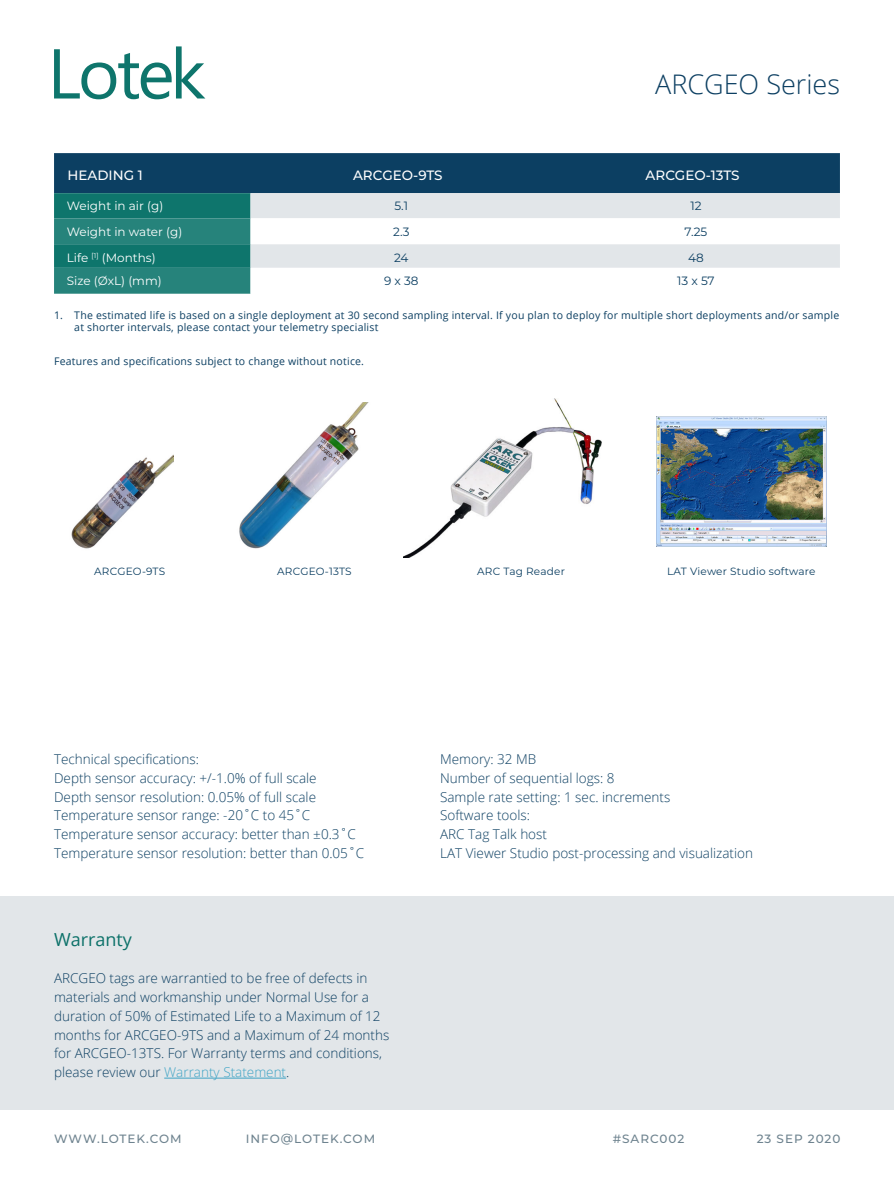
<style>
.page{position:relative;width:894px;height:1188px;background:#fff}
.page>*{position:absolute;margin:0;border:0;box-sizing:border-box;transform-origin:0 0}
.t1{font:300 27px "Open Sans";color:#0c3f62}
.Heading_3{font:18px "Open Sans";color:#0c7169}
.t2{font:300 13.5px/18.8px "Open Sans";color:#0c3f62}
.t3{font:500 13.5px "Montserrat";color:#fff}
.t4{font:12px "Montserrat";color:#fff}
.t5{font:500 12px "Montserrat";letter-spacing:.08em;color:#6e838f}
.t6{font:12px "Montserrat";color:#0c3f62}
.Fine_Print{font:10.5px/12.6px "Open Sans";letter-spacing:.02em;color:#0c3f62}
.t7{font:10.5px "Montserrat";letter-spacing:.02em;color:#0c3f62}
.s1{color:#3fa4c5}
</style>
<div class="page">
<div style="left:0;top:896px;width:893px;height:214px;background:#e2e6e9"></div>
<svg style="left:54px;top:46px;width:151px;height:53px"></svg>
<hr style="left:164px;top:1078px;width:122px;height:1px;background:#3fa4c5">
<svg style="left:54px;top:153px;width:785px;height:141px;background:#407785"></svg>
<svg style="left:250px;top:218px;width:589px;height:76px"></svg>
<img style="left:71px;top:454px;width:103px;height:95px">
<img style="left:239px;top:402px;width:130px;height:147px">
<img style="left:403px;top:398px;width:198px;height:160px">
<img style="left:656px;top:417px;width:170px;height:130px">
<p class="t1" style="left:655px;top:65px;width:186px">ARCGEO Series</p>
<p class="t3" style="left:68px;top:165px;width:77px">HEADING 1</p>
<p class="t3" style="left:353px;top:165px;width:91px">ARCGEO-9TS</p>
<p class="t3" style="left:645px;top:165px;width:95px">ARCGEO-13TS</p>
<p class="t4" style="left:67px;top:198px;width:98px">Weight in air (g)</p>
<p class="t6" style="left:394px;top:198px;width:15px">5.1</p>
<p class="t6" style="left:690px;top:198px;width:13px">12</p>
<p class="t4" style="left:67px;top:223px;width:117px">Weight in water (g)</p>
<p class="t6" style="left:393px;top:223px;width:18px">2.3</p>
<p class="t6" style="left:684px;top:223px;width:24px">7.25</p>
<p class="t4" style="left:67px;top:249px;width:90px">Life <sup>[1]</sup> (Months)</p>
<p class="t6" style="left:394px;top:249px;width:16px">24</p>
<p class="t6" style="left:687px;top:249px;width:17px">48</p>
<p class="t4" style="left:67px;top:273px;width:96px">Size (ØxL) (mm)</p>
<p class="t6" style="left:384px;top:273px;width:36px">9 x 38</p>
<p class="t6" style="left:677px;top:273px;width:39px">13 x 57</p>
<p class="Fine_Print" style="left:74px;top:308px;width:766px;text-indent:-20px">1. The estimated life is based on a single deployment at 30 second sampling interval. If you plan to deploy for multiple short deployments and/or sample at shorter intervals, please contact your telemetry specialist</p>
<p class="Fine_Print" style="left:54px;top:355px;width:311px">Features and specifications subject to change without notice.</p>
<p class="t7" style="left:94px;top:564px;width:72px">ARCGEO-9TS</p>
<p class="t7" style="left:277px;top:564px;width:76px">ARCGEO-13TS</p>
<p class="t7" style="left:477px;top:564px;width:89px">ARC Tag Reader</p>
<p class="t7" style="left:667px;top:564px;width:150px">LAT Viewer Studio software</p>
<p class="t2" style="left:54px;top:750px;width:146px">Technical specifications:</p>
<p class="t2" style="left:54px;top:768px;width:264px">Depth sensor accuracy: +/-1.0% of full scale</p>
<p class="t2" style="left:54px;top:787px;width:263px">Depth sensor resolution: 0.05% of full scale</p>
<p class="t2" style="left:54px;top:806px;width:258px">Temperature sensor range: -20˚C to 45˚C</p>
<p class="t2" style="left:54px;top:825px;width:303px">Temperature sensor accuracy: better than ±0.3˚C</p>
<p class="t2" style="left:54px;top:843px;width:311px">Temperature sensor resolution: better than 0.05˚C</p>
<p class="Heading_3" style="left:54px;top:927px;width:79px">Warranty</p>
<p class="t2" style="left:54px;top:969px;width:337px">ARCGEO tags are warrantied to be free of defects in materials and workmanship under Normal Use for a duration of 50% of Estimated Life to a Maximum of 12 months for ARCGEO-9TS and a Maximum of 24 months for ARCGEO-13TS. For Warranty terms and conditions, please review our <span class="s1">Warranty Statement</span>.</p>
<p class="t2" style="left:440px;top:750px;width:98px">Memory: 32 MB</p>
<p class="t2" style="left:440px;top:768px;width:176px">Number of sequential logs: 8</p>
<p class="t2" style="left:440px;top:787px;width:232px">Sample rate setting: 1 sec. increments</p>
<p class="t2" style="left:440px;top:806px;width:91px">Software tools:</p>
<p class="t2" style="left:440px;top:825px;width:108px">ARC Tag Talk host</p>
<p class="t2" style="left:440px;top:843px;width:314px">LAT Viewer Studio post-processing and visualization</p>
<p class="t5" style="left:54px;top:1130px;width:129px">WWW.LOTEK.COM</p>
<p class="t5" style="left:246px;top:1130px;width:131px">INFO@LOTEK.COM</p>
<p class="t5" style="left:612px;top:1130px;width:73px">#SARC002</p>
<p class="t5" style="left:756px;top:1130px;width:85px">23 Se p 2020</p>
</div>
